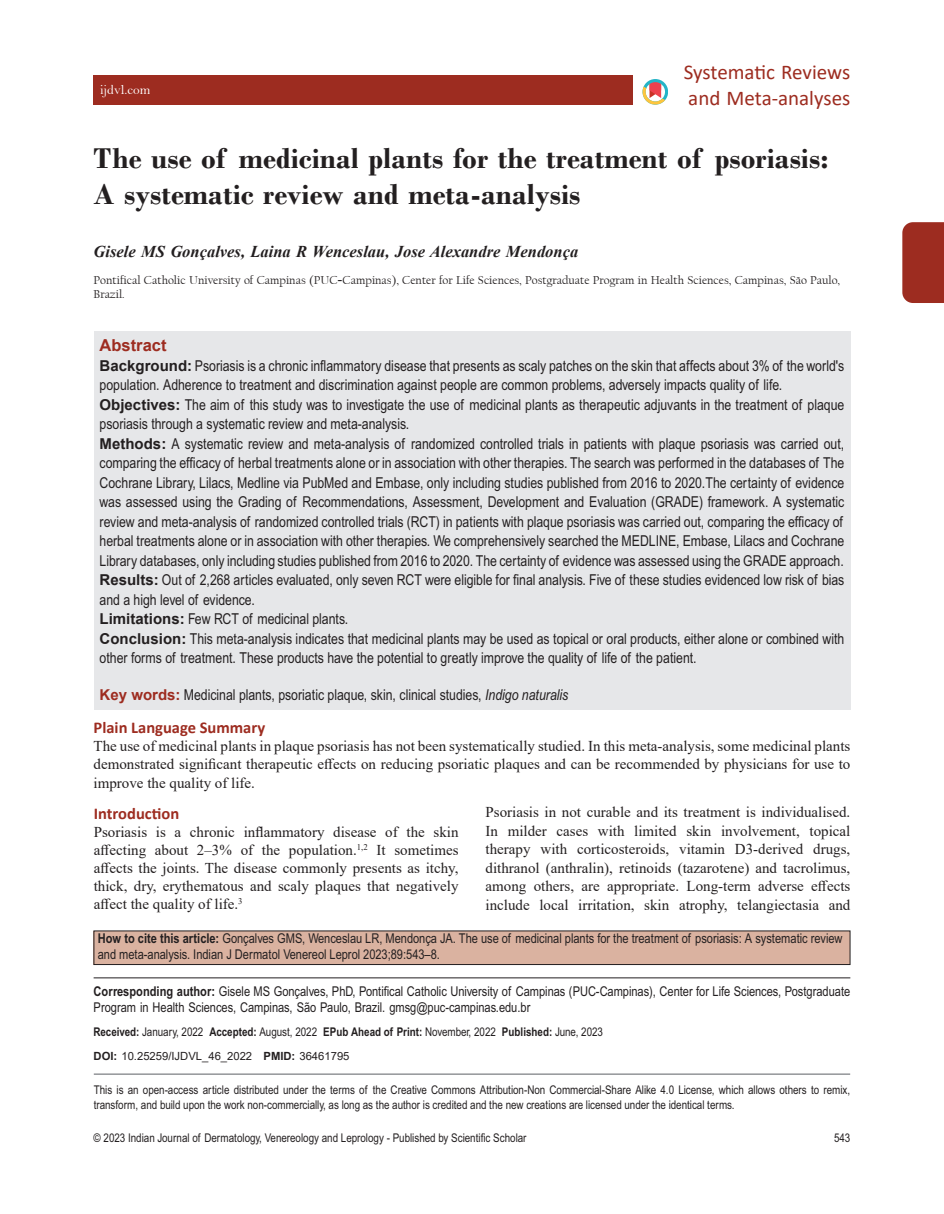
<style>
.page{position:relative;width:944px;height:1214px;background:#fff}
.page>*{position:absolute;margin:0;border:0;box-sizing:border-box;transform-origin:0 0}
.Article_title{font:700 30px/36px "Bodoni";color:#231f20}
.Running_header{font:21px/25.2px "Calibri";color:#9d2c20}
.AU{font:italic 700 16.5px "Times New Roman";color:#231f20}
.t1{font:700 16.5px "Calibri";color:#9d2c20}
.Abstract_Head{font:700 16.5px "Arial";color:#9d2c20}
.Abstract_TXT{font:15px/19.5px "Arial Narrow MT Std";color:#231f20}
.Body_Text{font:15px/18px "Times New Roman";color:#231f20;text-align:justify}
.Keywords{font:15px "Arial Narrow MT Std";color:#231f20}
.CORR{font:13.5px/16.2px "Arial Narrow MT Std";color:#231f20}
.AFFL{font:13.5px/16.5px "Arial Narrow MT Std";color:#231f20}
.WEB_LINK{font:13.5px "Bell";color:#fff}
.CR{font:12px/15px "Arial Narrow MT Std";color:#231f20}
.AFFL1{font:12px/14.4px "Californian FB";color:#231f20}
.N_HIS{font:700 12px "Arial Narrow MT Std";color:#231f20}
.N_DOI{font:11.25px "Arial";color:#231f20}
.s1{font-family:"Times New Roman";font-size:15px}
.s2{font-family:"Arial";font-weight:700}
.s3{font-family:"Arial";font-weight:700;color:#9d2c20}
.s4{font-style:italic}
.s5{font-weight:700}
.s6{font-weight:400}
</style>
<div class="page">
<div style="left:94px;top:331px;width:756px;height:24px;background:#e6e7e9"></div>
<div style="left:94px;top:354px;width:756px;height:46px;background:#e6e7e9"></div>
<div style="left:94px;top:393px;width:756px;height:46px;background:#e6e7e9"></div>
<div style="left:94px;top:432px;width:756px;height:144px;background:#e6e7e9"></div>
<div style="left:94px;top:568px;width:756px;height:47px;background:#e6e7e9"></div>
<div style="left:94px;top:607px;width:756px;height:27px;background:#e6e7e9"></div>
<div style="left:94px;top:627px;width:756px;height:46px;background:#e6e7e9"></div>
<div style="left:94px;top:671px;width:756px;height:39px;background:#e6e7e9"></div>
<div style="left:94px;top:931px;width:756px;height:33px;background:#dab2a0"></div>
<div style="left:94px;top:930px;width:756px;height:35px;border:1px solid #231f20"></div>
<hr style="left:94px;top:977px;width:756px;height:1px;background:#231f20">
<div style="left:902px;top:222px;width:42px;height:81px;background:#9d2c20"></div>
<div style="left:94px;top:75px;width:539px;height:30px;background:#9d2c20"></div>
<svg style="left:642px;top:79px;width:26px;height:26px"></svg>
<hr style="left:94px;top:1073px;width:756px;height:1px;background:#939598">
<p class="WEB_LINK" style="left:100px;top:82px;width:52px">ijdvl.com</p>
<p class="Running_header" style="left:684px;top:59px;width:168px">Systematic Reviews and Meta-analyses</p>
<p class="Article_title" style="left:94px;top:140px;width:736px">The use of medicinal plants for the treatment of psoriasis:<br>A systematic review and meta-analysis</p>
<p class="AU" style="left:94px;top:240px;width:486px">Gisele MS Gonçalves, Laina R Wenceslau, Jose Alexandre Mendonça</p>
<p class="AFFL1" style="left:94px;top:273px;width:748px">Pontifical Catholic University of Campinas (PUC<span class="s1">-</span>Campinas), Center for Life Sciences, Postgraduate Program in Health Sciences, Campinas, São Paulo,<br>Brazil.</p>
<p class="Abstract_Head" style="left:100px;top:334px;width:68px">Abstract</p>
<p class="Abstract_TXT" style="left:100px;top:355px;width:746px"><span class="s2">Background:</span> Psoriasis is a chronic inflammatory disease that presents as scaly patches on the skin that affects about 3% of the world's population. Adherence to treatment and discrimination against people are common problems, adversely impacts quality of life.</p>
<p class="Abstract_TXT" style="left:100px;top:394px;width:746px"><span class="s2">Objectives:</span> The aim of this study was to investigate the use of medicinal plants as therapeutic adjuvants in the treatment of plaque psoriasis through a systematic review and meta-analysis.</p>
<p class="Abstract_TXT" style="left:100px;top:433px;width:746px;text-align:justify"><span class="s2">Methods:</span> A systematic review and meta-analysis of randomized controlled trials in patients with plaque psoriasis was carried out, comparing the efficacy of herbal treatments alone or in association with other therapies. The search was performed in the databases of The Cochrane Library, Lilacs, Medline via PubMed and Embase, only including studies published from 2016 to 2020.The certainty of evidence was assessed using the Grading of Recommendations, Assessment, Development and Evaluation (GRADE) framework. A systematic review and meta-analysis of randomized controlled trials (RCT) in patients with plaque psoriasis was carried out, comparing the efficacy of herbal treatments alone or in association with other therapies. We comprehensively searched the MEDLINE, Embase, Lilacs and Cochrane Library databases, only including studies published from 2016 to 2020. The certainty of evidence was assessed using the GRADE approach.</p>
<p class="Abstract_TXT" style="left:100px;top:570px;width:746px"><span class="s2">Results:</span> Out of 2,268 articles evaluated, only seven RCT were eligible for final analysis. Five of these studies evidenced low risk of bias and a high level of evidence.</p>
<p class="Abstract_TXT" style="left:100px;top:609px;width:250px"><span class="s2">Limitations:</span> Few RCT of medicinal plants.</p>
<p class="Abstract_TXT" style="left:100px;top:628px;width:746px"><span class="s2">Conclusion:</span> This meta-analysis indicates that medicinal plants may be used as topical or oral products, either alone or combined with other forms of treatment. These products have the potential to greatly improve the quality of life of the patient.</p>
<p class="Keywords" style="left:100px;top:685px;width:470px"><span class="s3">Key words:</span> Medicinal plants, psoriatic plaque, skin, clinical studies, <span class="s4">Indigo naturalis</span></p>
<h1 class="t1" style="left:94px;top:716px;width:173px">Plain Language Summary</h1>
<p class="Body_Text" style="left:94px;top:737px;width:758px">The use of medicinal plants in plaque psoriasis has not been systematically studied. In this meta-analysis, some medicinal plants demonstrated significant therapeutic effects on reducing psoriatic plaques and can be recommended by physicians for use to improve the quality of life.</p>
<h1 class="t1" style="left:94px;top:802px;width:87px">Introduction</h1>
<p class="Body_Text" style="left:94px;top:823px;width:366px">Psoriasis is a chronic inflammatory disease of the skin affecting about 2–3% of the population.<sup>1,2</sup> It sometimes affects the joints. The disease commonly presents as itchy, thick, dry, erythematous and scaly plaques that negatively affect the quality of life.<sup>3</sup></p>
<p class="Body_Text" style="left:485px;top:802px;width:366px;line-height:18.5px">Psoriasis in not curable and its treatment is individualised.<br>In milder cases with limited skin involvement, topical therapy with corticosteroids, vitamin D3-derived drugs, dithranol (anthralin), retinoids (tazarotene) and tacrolimus, among others, are appropriate. Long-term adverse effects include local irritation, skin atrophy, telangiectasia and</p>
<p class="AFFL" style="left:98px;top:929px;width:746px"><span class="s5">How to cite this article:</span> Gonçalves GMS, Wenceslau LR, Mendonça JA. The use of medicinal plants for the treatment of psoriasis: A systematic review and meta-analysis. Indian J Dermatol Venereol Leprol 2023;89:543–8.</p>
<p class="CORR" style="left:94px;top:983px;width:758px"><span class="s5">Corresponding author:</span> Gisele MS Gonçalves, PhD, Pontifical Catholic University of Campinas (PUC-Campinas), Center for Life Sciences, Postgraduate<br>Program in Health Sciences, Campinas, São Paulo, Brazil. gmsg@puc-campinas.edu.br</p>
<p class="N_HIS" style="left:94px;top:1025px;width:511px">Received: <span class="s6">January, 2022</span> Accepted: <span class="s6">August, 2022</span> EPub Ahead of Print: <span class="s6">November, 2022</span> Published: <span class="s6">June, 2023</span></p>
<p class="N_DOI" style="left:94px;top:1048px;width:257px"><span class="s5">DOI:</span> 10.25259/IJDVL_46_2022 <span class="s5">PMID:</span> 36461795</p>
<p class="CR" style="left:94px;top:1082px;width:758px">This is an open-access article distributed under the terms of the Creative Commons Attribution-Non Commercial-Share Alike 4.0 License, which allows others to remix, transform, and build upon the work non-commercially, as long as the author is credited and the new creations are licensed under the identical terms.</p>
<p class="CR" style="left:94px;top:1129px;width:434px">© 2023 Indian Journal of Dermatology, Venereology and Leprology - Published by Scientific Scholar</p>
<p class="CR" style="left:834px;top:1129px;width:18px">543</p>
</div>
